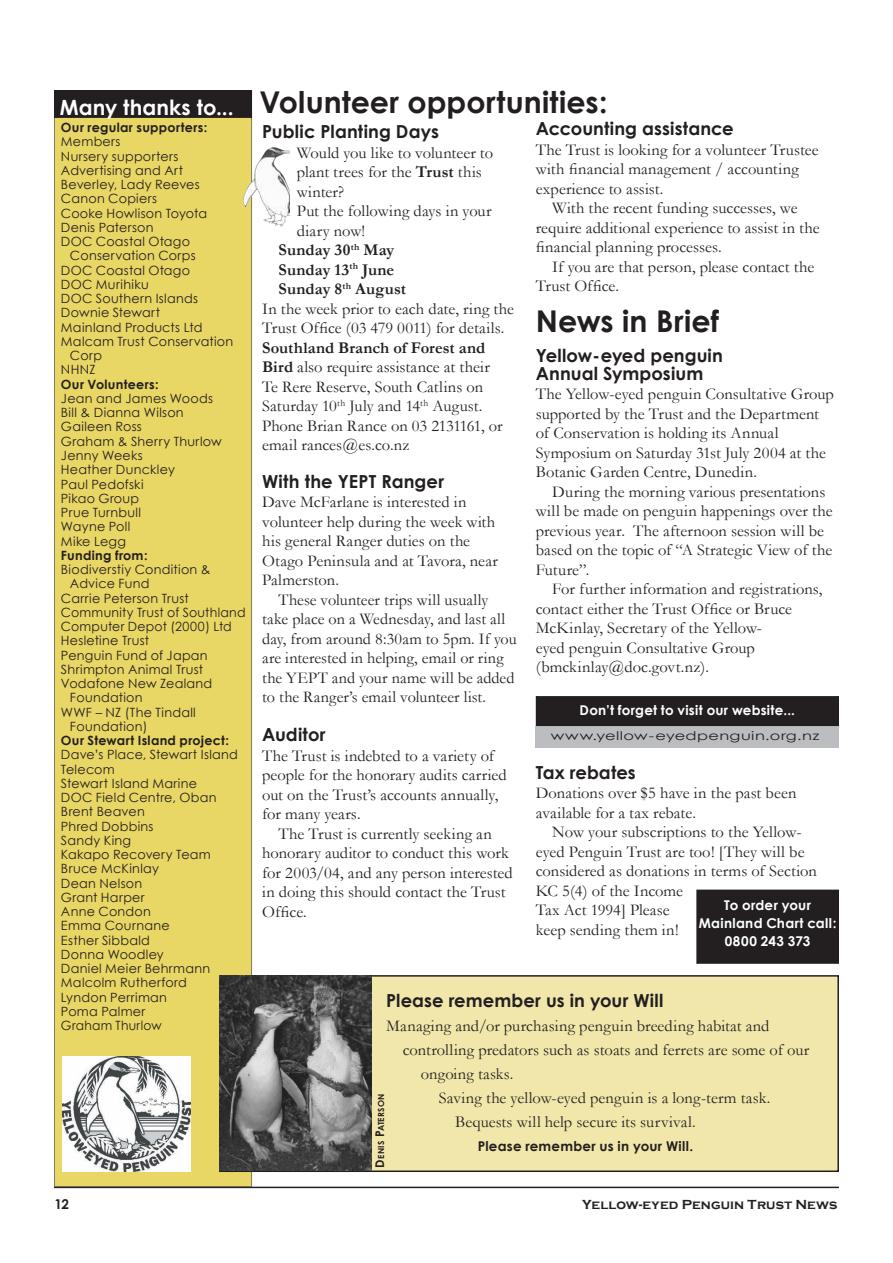
<style>
.page{position:relative;width:893px;height:1263px;background:#fff}
.page>*{position:absolute;margin:0;border:0;box-sizing:border-box;transform-origin:0 0}
.t1{font:700 30px "Century Gothic";letter-spacing:.005em;color:#231f20}
.t2{font:700 21px "Century Gothic";letter-spacing:.005em;color:#fff}
.t3{font:700 18px/18px "Century Gothic";letter-spacing:.005em;color:#231f20}
.t4{font:16.5px/19.5px "Garamond";letter-spacing:.005em;color:#231f20}
.t5{font:700 16.5px "Garamond";letter-spacing:.005em;color:#231f20}
.t6{font:700 13.5px/18px "Century Gothic";letter-spacing:.02em;color:#fff;text-align:center}
.t7{font:700 13.5px "Century Gothic";letter-spacing:.015em;color:#231f20}
.t8{font:700 13.5px "Copperplate Gothic";letter-spacing:.01em;color:#231f20}
.t9{font:12.75px/14.2px "Century Gothic";letter-spacing:.02em;color:#231f20}
.t10{font:700 12.75px "Century Gothic";letter-spacing:.02em;color:#231f20}
.t11{font:12px "Century Gothic";letter-spacing:.025em;color:#231f20;scale:1.35 1}
.t12{font:700 8.4px "Century Gothic";letter-spacing:.025em;color:#231f20}
.s1{font-weight:700}
.s2{font-size:12px}
</style>
<div class="page">
<svg style="left:54px;top:1187px;width:785px;height:1px"></svg>
<div style="left:54px;top:118px;width:198px;height:1069px;background:#e8d665"></div>
<img style="left:62px;top:1056px;width:129px;height:115px">
<div style="left:220px;top:976px;width:618px;height:195px;background:#f2e7aa"></div>
<hr style="left:219px;top:976px;width:1px;height:195px;background:#231f20">
<hr style="left:220px;top:1170px;width:618px;height:2px;background:#231f20">
<hr style="left:837px;top:976px;width:2px;height:195px;background:#231f20">
<hr style="left:220px;top:975px;width:618px;height:2px;background:#231f20">
<img style="left:220px;top:975px;width:152px;height:196px">
<div style="left:536px;top:726px;width:303px;height:21px;background:#bcbdc0"></div>
<div style="left:536px;top:697px;width:302px;height:28px;background:#231f20"></div>
<hr style="left:536px;top:724px;width:302px;height:2px;background:#231f20">
<hr style="left:837px;top:697px;width:2px;height:28px;background:#231f20">
<hr style="left:536px;top:696px;width:302px;height:2px;background:#231f20">
<img style="left:239px;top:147px;width:50px;height:80px">
<div style="left:55px;top:91px;width:196px;height:26px;background:#231f20"></div>
<hr style="left:54px;top:91px;width:2px;height:26px;background:#231f20">
<hr style="left:55px;top:116px;width:196px;height:2px;background:#231f20">
<hr style="left:250px;top:91px;width:2px;height:26px;background:#231f20">
<hr style="left:55px;top:90px;width:196px;height:2px;background:#231f20">
<div style="left:697px;top:890px;width:141px;height:73px;background:#231f20"></div>
<hr style="left:696px;top:890px;width:2px;height:73px;background:#231f20">
<hr style="left:697px;top:962px;width:141px;height:2px;background:#231f20">
<hr style="left:837px;top:890px;width:2px;height:73px;background:#231f20">
<p class="t2" style="left:60px;top:94px;width:175px">Many thanks to...</p>
<p class="t10" style="left:61px;top:120px;width:148px">Our regular supporters:</p>
<p class="t9" style="left:61px;top:135px;width:148px">Members<br>Nursery supporters<br>Advertising and Art<br>Beverley, Lady Reeves<br>Canon Copiers<br>Cooke Howlison Toyota<br>Denis Paterson<br>DOC Coastal Otago</p>
<p class="t9" style="left:70px;top:249px;width:127px">Conservation Corps</p>
<p class="t9" style="left:61px;top:263px;width:131px">DOC Coastal Otago</p>
<p class="t9" style="left:61px;top:277px;width:89px">DOC Murihiku</p>
<p class="t9" style="left:61px;top:291px;width:139px">DOC Southern Islands</p>
<p class="t9" style="left:61px;top:306px;width:101px">Downie Stewart</p>
<p class="t9" style="left:61px;top:320px;width:143px">Mainland Products Ltd</p>
<p class="t9" style="left:61px;top:334px;width:174px">Malcam Trust Conservation</p>
<p class="t9" style="left:70px;top:348px;width:34px">Corp</p>
<p class="t9" style="left:61px;top:363px;width:36px">NHNZ</p>
<p class="t10" style="left:61px;top:376px;width:99px">Our Volunteers:</p>
<p class="t9" style="left:61px;top:391px;width:162px">Jean and James Woods<br>Bill &amp; Dianna Wilson<br>Gaileen Ross<br>Graham &amp; Sherry Thurlow<br>Jenny Weeks<br>Heather Dunckley<br>Paul Pedofski<br>Pikao Group<br>Prue Turnbull<br>Wayne Poll<br>Mike Legg</p>
<p class="t10" style="left:61px;top:547px;width:88px">Funding from:</p>
<p class="t9" style="left:61px;top:562px;width:151px">Biodiverstiy Condition &amp;</p>
<p class="t9" style="left:70px;top:576px;width:81px">Advice Fund</p>
<p class="t9" style="left:61px;top:591px;width:129px">Carrie Peterson Trust</p>
<p class="t9" style="left:61px;top:605px;width:186px">Community Trust of Southland</p>
<p class="t9" style="left:61px;top:619px;width:172px">Computer Depot (2000) Ltd</p>
<p class="t9" style="left:61px;top:633px;width:90px">Hesletine Trust</p>
<p class="t9" style="left:61px;top:648px;width:148px">Penguin Fund of Japan</p>
<p class="t9" style="left:61px;top:662px;width:144px">Shrimpton Animal Trust</p>
<p class="t9" style="left:61px;top:676px;width:153px">Vodafone New Zealand</p>
<p class="t9" style="left:70px;top:690px;width:74px">Foundation</p>
<p class="t9" style="left:61px;top:705px;width:136px">WWF – NZ (The Tindall</p>
<p class="t9" style="left:70px;top:719px;width:79px">Foundation)</p>
<p class="t10" style="left:61px;top:732px;width:170px">Our Stewart Island project:</p>
<p class="t9" style="left:61px;top:747px;width:178px">Dave’s Place, Stewart Island<br>Telecom<br>Stewart Island Marine<br>DOC Field Centre, Oban<br>Brent Beaven<br>Phred Dobbins<br>Sandy King<br>Kakapo Recovery Team<br>Bruce McKinlay<br>Dean Nelson<br>Grant Harper<br>Anne Condon<br>Emma Cournane<br>Esther Sibbald<br>Donna Woodley<br>Daniel Meier Behrmann<br>Malcolm Rutherford<br>Lyndon Perriman<br>Poma Palmer<br>Graham Thurlow</p>
<h1 class="t1" style="left:259px;top:83px;width:350px">Volunteer opportunities:</h1>
<p class="t3" style="left:536px;top:119px;width:199px">Accounting assistance</p>
<p class="t4" style="left:536px;top:140px;width:284px">The Trust is looking for a volunteer Trustee with financial management / accounting experience to assist.</p>
<p class="t4" style="left:536px;top:198px;width:285px;text-indent:16px">With the recent funding successes, we require additional experience to assist in the financial planning processes.</p>
<p class="t4" style="left:536px;top:257px;width:280px;text-indent:16px">If you are that person, please contact the<br>Trust Office.</p>
<p class="t3" style="left:262px;top:122px;width:178px">Public Planting Days</p>
<p class="t4" style="left:297px;top:142px;width:198px">Would you like to volunteer to</p>
<p class="t4" style="left:297px;top:162px;width:187px">plant trees for the <span class="s1">Trust</span> this</p>
<p class="t4" style="left:297px;top:181px;width:49px">winter?</p>
<p class="t4" style="left:297px;top:201px;width:196px">Put the following days in your</p>
<p class="t4" style="left:297px;top:220px;width:70px">diary now!</p>
<p class="t5" style="left:279px;top:240px;width:117px">Sunday 30<sup>th</sup> May</p>
<p class="t5" style="left:279px;top:259px;width:117px">Sunday 13<sup>th</sup> June</p>
<p class="t5" style="left:279px;top:279px;width:129px">Sunday 8<sup>th</sup> August</p>
<p class="t4" style="left:262px;top:298px;width:253px">In the week prior to each date, ring the</p>
<p class="t4" style="left:262px;top:318px;width:244px">Trust Office (03 479 0011) for details.</p>
<p class="t4" style="left:262px;top:337px;width:242px"><span class="s1">Southland Branch of Forest and<br>Bird</span> also require assistance at their<br>Te Rere Reserve, South Catlins on<br>Saturday 10<sup>th</sup> July and 14<sup>th</sup> August.<br>Phone Brian Rance on 03 2131161, or email rances@es.co.nz</p>
<p class="t3" style="left:262px;top:472px;width:183px">With the YEPT Ranger</p>
<p class="t4" style="left:262px;top:492px;width:237px">Dave McFarlane is interested in volunteer help during the week with his general Ranger duties on the<br>Otago Peninsula and at Tavora, near<br>Palmerston.</p>
<p class="t4" style="left:262px;top:589px;width:256px;text-indent:16px">These volunteer trips will usually take place on a Wednesday, and last all day, from around 8:30am to 5pm. If you are interested in helping, email or ring the YEPT and your name will be added to the Ranger’s email volunteer list.</p>
<p class="t3" style="left:262px;top:725px;width:65px">Auditor</p>
<p class="t4" style="left:262px;top:745px;width:246px">The Trust is indebted to a variety of people for the honorary audits carried out on the Trust’s accounts annually, for many years.</p>
<p class="t4" style="left:262px;top:823px;width:252px;text-indent:16px">The Trust is currently seeking an honorary auditor to conduct this work for 2003/04, and any person interested in doing this should contact the Trust<br>Office.</p>
<h1 class="t1" style="left:536px;top:302px;width:185px">News in Brief</h1>
<p class="t3" style="left:536px;top:346px;width:189px">Yellow-eyed penguin<br>Annual Symposium</p>
<p class="t4" style="left:536px;top:384px;width:300px">The Yellow-eyed penguin Consultative Group supported by the Trust and the Department of Conservation is holding its Annual Symposium on Saturday 31st July 2004 at the Botanic Garden Centre, Dunedin.</p>
<p class="t4" style="left:536px;top:481px;width:298px;text-indent:16px">During the morning various presentations will be made on penguin happenings over the previous year. The afternoon session will be based on the topic of “A Strategic View of the Future”.</p>
<p class="t4" style="left:536px;top:579px;width:288px;text-indent:16px">For further information and registrations, contact either the Trust Office or Bruce McKinlay, Secretary of the Yellow-<br>eyed penguin Consultative Group (bmckinlay@doc.govt.nz).</p>
<p class="t6" style="left:580px;top:701px;width:217px">Don’t forget to visit our website...</p>
<p class="t11" style="left:551px;top:728px;width:201px">www.yellow-eyedpenguin.org.nz</p>
<p class="t3" style="left:536px;top:763px;width:102px">Tax rebates</p>
<p class="t4" style="left:536px;top:783px;width:262px">Donations over $5 have in the past been available for a tax rebate.</p>
<p class="t4" style="left:536px;top:822px;width:283px;text-indent:16px">Now your subscriptions to the Yellow&shy;eyed Penguin Trust are too! [They will be considered as donations in terms of Section<br>KC 5(4) of the Income<br>Tax Act 1994] Please<br>keep sending them in!</p>
<p class="t6" style="left:699px;top:895px;width:139px">To order your<br>Mainland Chart call:<br>0800 243 373</p>
<p class="t3" style="left:386px;top:991px;width:279px">Please remember us in your Will</p>
<p class="t4" style="left:386px;top:1015px;width:385px">Managing and/or purchasing penguin breeding habitat and</p>
<p class="t4" style="left:403px;top:1039px;width:408px">controlling predators such as stoats and ferrets are some of our</p>
<p class="t4" style="left:421px;top:1063px;width:94px">ongoing tasks.</p>
<p class="t4" style="left:439px;top:1087px;width:333px">Saving the yellow-eyed penguin is a long-term task.</p>
<p class="t4" style="left:455px;top:1111px;width:242px">Bequests will help secure its survival.</p>
<p class="t7" style="left:478px;top:1137px;width:217px">Please remember us in your Will.</p>
<p class="t12" style="left:376px;top:1168px;width:76px;rotate:-90deg"><span class="s2">D</span>ENIS <span class="s2">P</span>ATERSON</p>
<p class="t7" style="left:54px;top:1195px;width:16px">12</p>
<p class="t8" style="left:582px;top:1197px;width:257px">Yellow-eyed Penguin Trust News</p>
</div>
